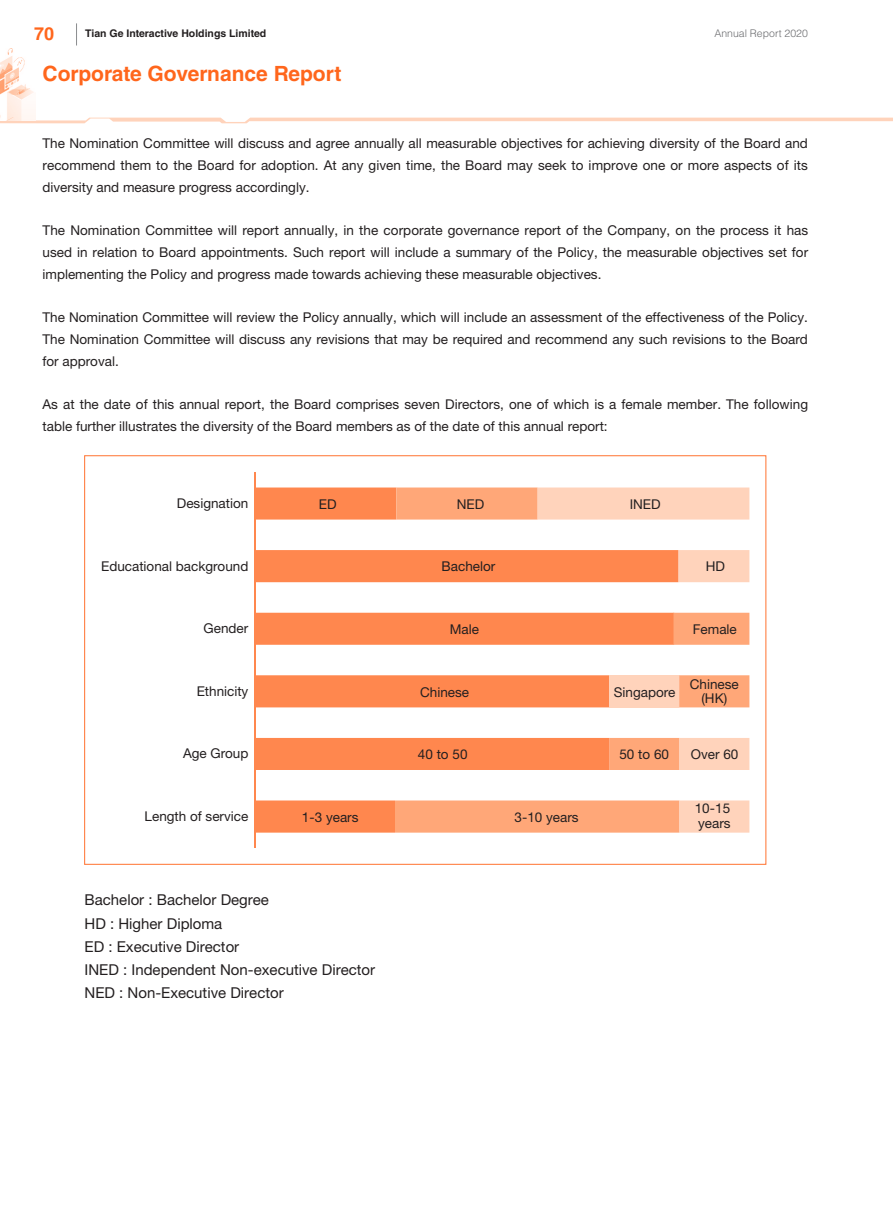
<style>
.page{position:relative;width:893px;height:1212px;background:#fff}
.page>*{position:absolute;margin:0;border:0;box-sizing:border-box;transform-origin:0 0}
.t1{font:700 21px "Helvetica LT Std";color:#ff661c}
.t2{font:700 18px "Helvetica LT Std";color:#ff661c}
.t3{font:15px/24.3px "Helvetica Neue LT Std";color:#231f20}
.t4{font:13.5px/21.8px "Helvetica Neue LT Std";color:#231f20;text-align:justify}
.t5{font:700 10.5px "Helvetica LT Std";color:#231f20}
.t6{font:300 10.5px "Helvetica LT Std";color:#6c6d70}
</style>
<div class="page">
<svg style="left:0;top:115px;width:893px;height:8px"></svg>
<img style="left:0;top:48px;width:35px;height:73px">
<svg style="left:76px;top:23px;width:1px;height:22px"></svg>
<svg style="left:84px;top:455px;width:682px;height:410px"></svg>
<h2 class="t2" style="left:34px;top:23px;width:22px">70</h2>
<h1 class="t1" style="left:43px;top:61px;width:300px">Corporate Governance Report</h1>
<p class="t5" style="left:85px;top:27px;width:183px">Tian Ge Interactive Holdings Limited</p>
<p class="t6" style="left:714px;top:27px;width:95px">Annual Report 2020</p>
<p class="t4" style="left:43px;top:132px;width:767px">The Nomination Committee will discuss and agree annually all measurable objectives for achieving diversity of the Board and recommend them to the Board for adoption. At any given time, the Board may seek to improve one or more aspects of its diversity and measure progress accordingly.</p>
<p class="t4" style="left:43px;top:219px;width:767px">The Nomination Committee will report annually, in the corporate governance report of the Company, on the process it has used in relation to Board appointments. Such report will include a summary of the Policy, the measurable objectives set for implementing the Policy and progress made towards achieving these measurable objectives.</p>
<p class="t4" style="left:43px;top:306px;width:767px">The Nomination Committee will review the Policy annually, which will include an assessment of the effectiveness of the Policy.<br>The Nomination Committee will discuss any revisions that may be required and recommend any such revisions to the Board for approval.</p>
<p class="t4" style="left:43px;top:393px;width:767px">As at the date of this annual report, the Board comprises seven Directors, one of which is a female member. The following table further illustrates the diversity of the Board members as of the date of this annual report:</p>
<p class="t4" style="left:177px;top:492px;width:73px">Designation</p>
<p class="t4" style="left:319px;top:493px;width:19px">ED</p>
<p class="t4" style="left:457px;top:493px;width:29px">NED</p>
<p class="t4" style="left:630px;top:493px;width:33px">INED</p>
<p class="t4" style="left:101px;top:555px;width:149px">Educational background</p>
<p class="t4" style="left:442px;top:555px;width:55px">Bachelor</p>
<p class="t4" style="left:706px;top:555px;width:21px">HD</p>
<p class="t4" style="left:204px;top:617px;width:46px">Gender</p>
<p class="t4" style="left:450px;top:618px;width:31px">Male</p>
<p class="t4" style="left:693px;top:618px;width:45px">Female</p>
<p class="t4" style="left:197px;top:680px;width:53px">Ethnicity</p>
<p class="t4" style="left:420px;top:681px;width:51px">Chinese</p>
<p class="t4" style="left:614px;top:681px;width:63px">Singapore</p>
<p class="t4" style="left:690px;top:677px;width:51px;line-height:14.2px;text-align:center">Chinese (HK)</p>
<p class="t4" style="left:183px;top:742px;width:67px">Age Group</p>
<p class="t4" style="left:418px;top:743px;width:51px">40 to 50</p>
<p class="t4" style="left:619px;top:743px;width:51px">50 to 60</p>
<p class="t4" style="left:691px;top:743px;width:49px">Over 60</p>
<p class="t4" style="left:145px;top:805px;width:105px">Length of service</p>
<p class="t4" style="left:302px;top:806px;width:58px">1-3 years</p>
<p class="t4" style="left:515px;top:806px;width:66px">3-10 years</p>
<p class="t4" style="left:695px;top:800px;width:37px;line-height:15px">10-15 years</p>
<p class="t3" style="left:85px;top:887px;width:186px">Bachelor : Bachelor Degree<br>HD : Higher Diploma</p>
<p class="t3" style="left:85px;top:934px;width:156px">ED : Executive Director</p>
<p class="t3" style="left:85px;top:980px;width:201px">NED : Non-Executive Director</p>
<p class="t3" style="left:85px;top:957px;width:292px">INED : Independent Non-executive Director</p>
</div>
